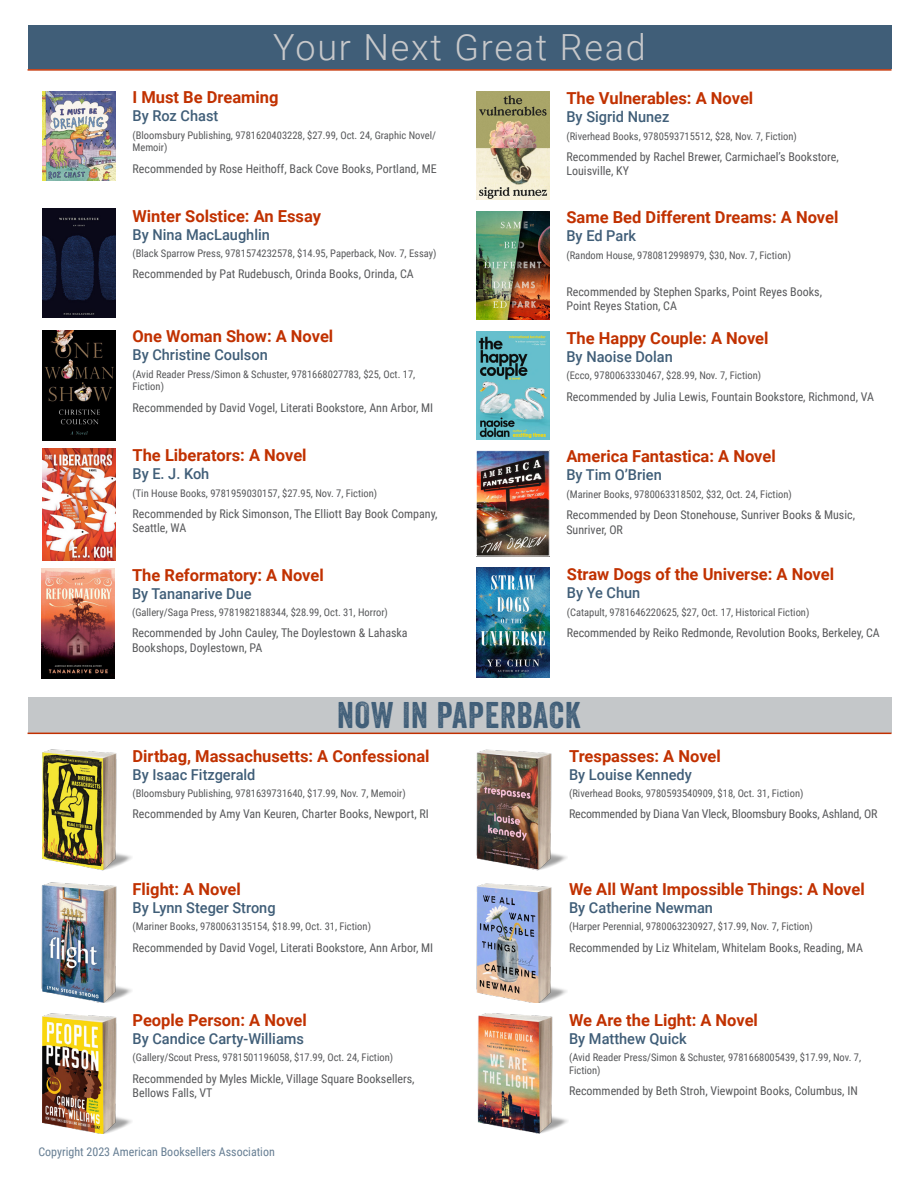
<style>
.page{position:relative;width:918px;height:1188px;background:#fff}
.page>*{position:absolute;margin:0;border:0;box-sizing:border-box;transform-origin:0 0}
.t1{font:300 36px "Roboto";letter-spacing:.05em;color:#c7c8ca}
.t2{font:36px "Veneer";letter-spacing:.025em;color:#405e78}
.INL_Book_Title{font:700 16.5px "Roboto";color:#c13100}
.INL_Book_Author{font:500 15px "Roboto";color:#405e78}
.INL_Blurb_Text{font:12px/14.4px "Roboto Condensed";color:#57585a}
.INL_Blurb_Text-2{font:12px "Roboto Condensed";color:#667e93}
.INL_Publisher_ISBN{font:10.5px/12.6px "Roboto Condensed";color:#57585a}
</style>
<div class="page">
<div style="left:28px;top:697px;width:864px;height:36px;background:#c4c7c9"></div>
<hr style="left:28px;top:733px;width:864px;height:1px;background:#c23000">
<img style="left:42px;top:749px;width:90px;height:122px">
<img style="left:41px;top:882px;width:91px;height:121px">
<img style="left:42px;top:1013px;width:90px;height:121px">
<img style="left:476px;top:749px;width:91px;height:122px">
<img style="left:476px;top:883px;width:91px;height:120px">
<img style="left:477px;top:1013px;width:91px;height:121px">
<img style="left:42px;top:91px;width:73px;height:90px">
<img style="left:42px;top:208px;width:73px;height:110px">
<img style="left:43px;top:330px;width:73px;height:111px">
<img style="left:42px;top:449px;width:73px;height:112px">
<img style="left:42px;top:569px;width:73px;height:110px">
<img style="left:476px;top:92px;width:73px;height:108px">
<img style="left:476px;top:211px;width:73px;height:109px">
<img style="left:477px;top:331px;width:73px;height:109px">
<img style="left:478px;top:452px;width:69px;height:102px">
<div style="left:476px;top:450px;width:73px;height:106px;border:1px solid #fff"></div>
<div style="left:28px;top:25px;width:864px;height:44px;background:#405e78"></div>
<hr style="left:28px;top:69px;width:864px;height:2px;background:#c23000">
<img style="left:477px;top:568px;width:73px;height:109px">
<p class="t1" style="left:273px;top:22px;width:374px">Your Next Great Read</p>
<p class="INL_Book_Title" style="left:133px;top:86px;width:148px">I Must Be Dreaming</p>
<p class="INL_Book_Author" style="left:133px;top:105px;width:87px">By Roz Chast</p>
<p class="INL_Publisher_ISBN" style="left:133px;top:128px;width:305px">(Bloomsbury Publishing, 9781620403228, $27.99, Oct. 24, Graphic Novel/<br>Memoir)</p>
<p class="INL_Blurb_Text" style="left:133px;top:161px;width:306px">Recommended by Rose Heithoff, Back Cove Books, Portland, ME</p>
<p class="INL_Book_Title" style="left:133px;top:204px;width:190px">Winter Solstice: An Essay</p>
<p class="INL_Book_Author" style="left:133px;top:224px;width:139px">By Nina MacLaughlin</p>
<p class="INL_Publisher_ISBN" style="left:133px;top:247px;width:305px">(Black Sparrow Press, 9781574232578, $14.95, Paperback, Nov. 7, Essay)</p>
<p class="INL_Blurb_Text" style="left:133px;top:266px;width:283px">Recommended by Pat Rudebusch, Orinda Books, Orinda, CA</p>
<p class="INL_Book_Title" style="left:133px;top:325px;width:202px">One Woman Show: A Novel</p>
<p class="INL_Book_Author" style="left:133px;top:344px;width:137px">By Christine Coulson</p>
<p class="INL_Publisher_ISBN" style="left:133px;top:367px;width:284px">(Avid Reader Press/Simon &amp; Schuster, 9781668027783, $25, Oct. 17,<br>Fiction)</p>
<p class="INL_Blurb_Text" style="left:133px;top:400px;width:302px">Recommended by David Vogel, Literati Bookstore, Ann Arbor, MI</p>
<p class="INL_Book_Title" style="left:133px;top:444px;width:176px">The Liberators: A Novel</p>
<p class="INL_Book_Author" style="left:133px;top:463px;width:78px">By E. J. Koh</p>
<p class="INL_Publisher_ISBN" style="left:133px;top:486px;width:246px">(Tin House Books, 9781959030157, $27.95, Nov. 7, Fiction)</p>
<p class="INL_Blurb_Text" style="left:133px;top:506px;width:306px">Recommended by Rick Simonson, The Elliott Bay Book Company,<br>Seattle, WA</p>
<p class="INL_Book_Title" style="left:132px;top:563px;width:193px">The Reformatory: A Novel</p>
<p class="INL_Book_Author" style="left:132px;top:583px;width:121px">By Tananarive Due</p>
<p class="INL_Publisher_ISBN" style="left:132px;top:606px;width:257px">(Gallery/Saga Press, 9781982188344, $28.99, Oct. 31, Horror)</p>
<p class="INL_Blurb_Text" style="left:132px;top:625px;width:277px">Recommended by John Cauley, The Doylestown &amp; Lahaska<br>Bookshops, Doylestown, PA</p>
<p class="INL_Book_Title" style="left:566px;top:87px;width:188px">The Vulnerables: A Novel</p>
<p class="INL_Book_Author" style="left:566px;top:106px;width:104px">By Sigrid Nunez</p>
<p class="INL_Publisher_ISBN" style="left:566px;top:130px;width:232px">(Riverhead Books, 9780593715512, $28, Nov. 7, Fiction)</p>
<p class="INL_Blurb_Text" style="left:566px;top:149px;width:274px">Recommended by Rachel Brewer, Carmichael’s Bookstore,<br>Louisville, KY</p>
<p class="INL_Book_Title" style="left:566px;top:206px;width:274px">Same Bed Different Dreams: A Novel</p>
<p class="INL_Book_Author" style="left:566px;top:225px;width:71px">By Ed Park</p>
<p class="INL_Publisher_ISBN" style="left:566px;top:248px;width:226px">(Random House, 9780812998979, $30, Nov. 7, Fiction)</p>
<p class="INL_Blurb_Text" style="left:566px;top:284px;width:257px">Recommended by Stephen Sparks, Point Reyes Books,<br>Point Reyes Station, CA</p>
<p class="INL_Book_Title" style="left:566px;top:326px;width:204px">The Happy Couple: A Novel</p>
<p class="INL_Book_Author" style="left:566px;top:346px;width:108px">By Naoise Dolan</p>
<p class="INL_Publisher_ISBN" style="left:566px;top:369px;width:196px">(Ecco, 9780063330467, $28.99, Nov. 7, Fiction)</p>
<p class="INL_Blurb_Text" style="left:566px;top:389px;width:309px">Recommended by Julia Lewis, Fountain Bookstore, Richmond, VA</p>
<p class="INL_Book_Title" style="left:566px;top:445px;width:211px">America Fantastica: A Novel</p>
<p class="INL_Book_Author" style="left:566px;top:465px;width:97px">By Tim O’Brien</p>
<p class="INL_Publisher_ISBN" style="left:566px;top:488px;width:227px">(Mariner Books, 9780063318502, $32, Oct. 24, Fiction)</p>
<p class="INL_Blurb_Text" style="left:566px;top:507px;width:290px">Recommended by Deon Stonehouse, Sunriver Books &amp; Music,<br>Sunriver, OR</p>
<p class="INL_Book_Title" style="left:567px;top:563px;width:269px">Straw Dogs of the Universe: A Novel</p>
<p class="INL_Book_Author" style="left:567px;top:583px;width:75px">By Ye Chun</p>
<p class="INL_Publisher_ISBN" style="left:567px;top:606px;width:244px">(Catapult, 9781646220625, $27, Oct. 17, Historical Fiction)</p>
<p class="INL_Blurb_Text" style="left:567px;top:625px;width:314px">Recommended by Reiko Redmonde, Revolution Books, Berkeley, CA</p>
<p class="t2" style="left:337px;top:693px;width:245px">NOW IN PAPERBACK</p>
<p class="INL_Book_Title" style="left:133px;top:744px;width:299px">Dirtbag, Massachusetts: A Confessional</p>
<p class="INL_Book_Author" style="left:133px;top:764px;width:124px">By Isaac Fitzgerald</p>
<p class="INL_Publisher_ISBN" style="left:133px;top:787px;width:275px">(Bloomsbury Publishing, 9781639731640, $17.99, Nov. 7, Memoir)</p>
<p class="INL_Blurb_Text" style="left:133px;top:806px;width:298px">Recommended by Amy Van Keuren, Charter Books, Newport, RI</p>
<p class="INL_Book_Title" style="left:133px;top:877px;width:110px">Flight: A Novel</p>
<p class="INL_Book_Author" style="left:133px;top:897px;width:145px">By Lynn Steger Strong</p>
<p class="INL_Publisher_ISBN" style="left:133px;top:920px;width:240px">(Mariner Books, 9780063135154, $18.99, Oct. 31, Fiction)</p>
<p class="INL_Blurb_Text" style="left:133px;top:940px;width:302px">Recommended by David Vogel, Literati Bookstore, Ann Arbor, MI</p>
<p class="INL_Book_Title" style="left:133px;top:1008px;width:176px">People Person: A Novel</p>
<p class="INL_Book_Author" style="left:133px;top:1028px;width:173px">By Candice Carty-Williams</p>
<p class="INL_Publisher_ISBN" style="left:133px;top:1051px;width:262px">(Gallery/Scout Press, 9781501196058, $17.99, Oct. 24, Fiction)</p>
<p class="INL_Blurb_Text" style="left:133px;top:1071px;width:284px">Recommended by Myles Mickle, Village Square Booksellers,<br>Bellows Falls, VT</p>
<p class="INL_Blurb_Text-2" style="left:38px;top:1143px;width:238px">Copyright 2023 American Booksellers Association</p>
<p class="INL_Book_Title" style="left:569px;top:744px;width:153px">Trespasses: A Novel</p>
<p class="INL_Book_Author" style="left:569px;top:764px;width:124px">By Louise Kennedy</p>
<p class="INL_Publisher_ISBN" style="left:569px;top:787px;width:236px">(Riverhead Books, 9780593540909, $18, Oct. 31, Fiction)</p>
<p class="INL_Blurb_Text" style="left:569px;top:806px;width:310px">Recommended by Diana Van Vleck, Bloomsbury Books, Ashland, OR</p>
<p class="INL_Book_Title" style="left:569px;top:877px;width:297px">We All Want Impossible Things: A Novel</p>
<p class="INL_Book_Author" style="left:569px;top:897px;width:145px">By Catherine Newman</p>
<p class="INL_Publisher_ISBN" style="left:569px;top:920px;width:245px">(Harper Perennial, 9780063230927, $17.99, Nov. 7, Fiction)</p>
<p class="INL_Blurb_Text" style="left:569px;top:940px;width:295px">Recommended by Liz Whitelam, Whitelam Books, Reading, MA</p>
<p class="INL_Book_Title" style="left:569px;top:1008px;width:190px">We Are the Light: A Novel</p>
<p class="INL_Book_Author" style="left:569px;top:1028px;width:119px">By Matthew Quick</p>
<p class="INL_Publisher_ISBN" style="left:569px;top:1051px;width:294px">(Avid Reader Press/Simon &amp; Schuster, 9781668005439, $17.99, Nov. 7,<br>Fiction)</p>
<p class="INL_Blurb_Text" style="left:569px;top:1083px;width:290px">Recommended by Beth Stroh, Viewpoint Books, Columbus, IN</p>
</div>
